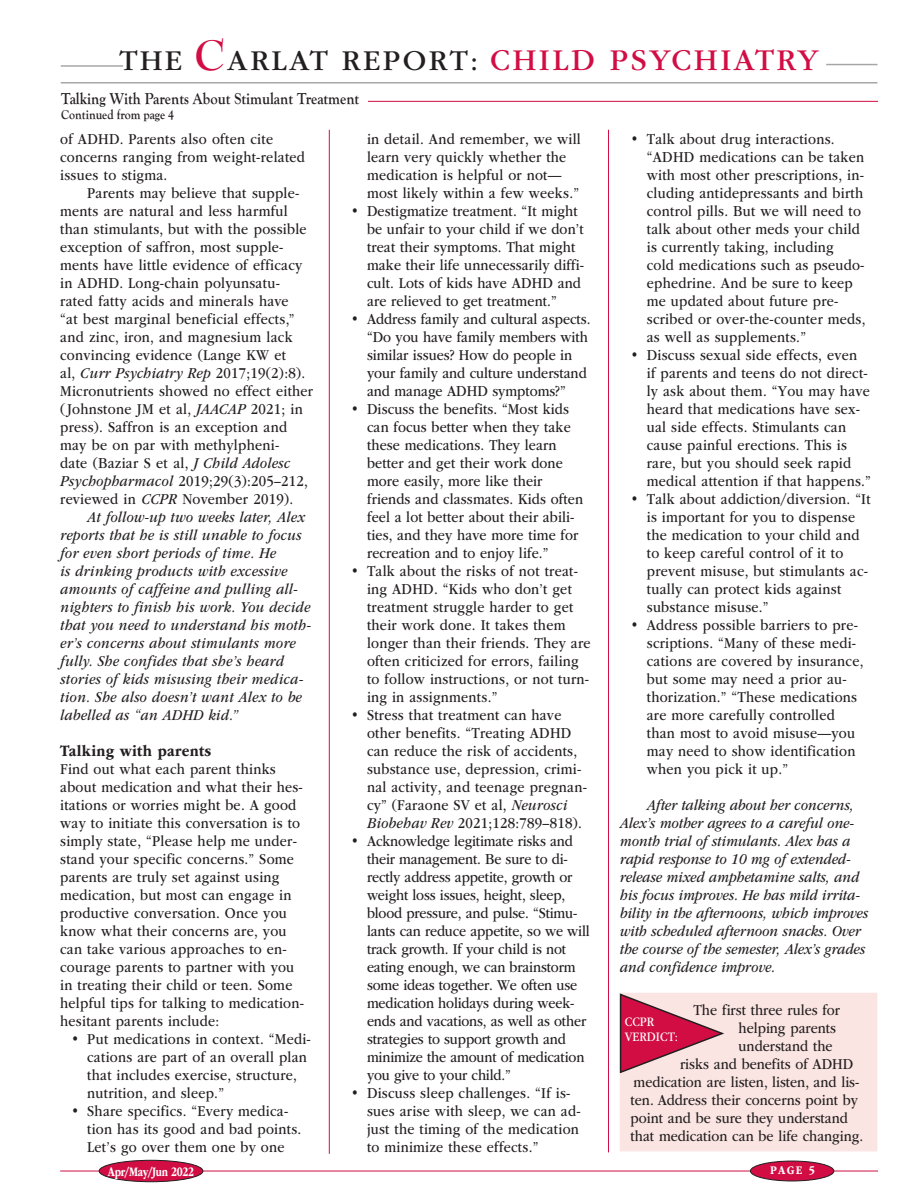
<style>
.page{position:relative;width:918px;height:1188px;background:#fff}
.page>*{position:absolute;margin:0;border:0;box-sizing:border-box;transform-origin:0 0}
.t1{font:30px "ITC Garamond Std";letter-spacing:.075em;color:#231f20}
.t2{font:700 16.5px "Goudy Old Style T";color:#231f20;scale:.88 1}
.t3{font:700 16.5px "ITC Garamond Std";letter-spacing:.02em;color:#231f20;scale:.88 1}
.t4{font:15.75px/18px "ITC Garamond Std";letter-spacing:.02em;color:#231f20;scale:.88 1}
.t5{font:15.75px/18px "ITC Garamond Std";letter-spacing:-.01em;color:#231f20;scale:.88 1}
.t6{font:italic 15.75px/18px "ITC Garamond Std";letter-spacing:.02em;color:#231f20;scale:.88 1}
.t7{font:15.75px/18px "ITC Garamond Std";color:#231f20;scale:.88 1}
.t8{font:italic 15.75px/18px "ITC Garamond Std";color:#231f20;scale:.88 1}
.t9{font:700 13.5px "Goudy Old Style T";color:#231f20;scale:.88 1}
.t10{font:700 13.5px "ITC Garamond Std";letter-spacing:-.03em;color:#fff;scale:.75 1}
.t11{font:13.5px/15px "ITC Garamond Std";color:#fff;scale:.88 1}
.t12{font:700 12.15px "ITC Garamond Std";color:#fff;scale:.85 1}
.s1{font-family:"Bernhard Modern Std";font-weight:700;font-size:46.5px;color:#d20d44}
.s2{font-size:31.5px;color:#d20d44}
.s3{font-style:italic}
</style>
<div class="page">
<hr style="left:61px;top:82px;width:817px;height:2px;background:#231f20">
<hr style="left:60px;top:1171px;width:818px;height:1px;background:#d20d44">
<div style="left:750px;top:1161px;width:84px;height:20px;background:#d20d44;border-radius:50%"></div>
<div style="left:750px;top:1161px;width:84px;height:20px;border:1px solid #231f20;border-radius:50%"></div>
<div style="left:99px;top:1160px;width:104px;height:22px;background:#d20d44;border-radius:50%"></div>
<div style="left:99px;top:1160px;width:104px;height:22px;border:1px solid #231f20;border-radius:50%"></div>
<hr style="left:826px;top:64px;width:51px;height:1px;background:#231f20">
<hr style="left:61px;top:65px;width:62px;height:2px;background:#231f20">
<svg style="left:619px;top:993px;width:258px;height:158px;background:#f4cfd1"></svg>
<hr style="left:368px;top:101px;width:510px;height:1px;background:#d20d44">
<hr style="left:329px;top:130px;width:1px;height:1024px;background:#d20d44">
<hr style="left:608px;top:130px;width:1px;height:1022px;background:#d20d44">
<h1 class="t1" style="left:119px;top:44px;width:701px">THE <span class="s1">C</span>ARLAT REPORT: <span class="s2">CHILD PSYCHIATRY</span></h1>
<p class="t2" style="left:61px;top:89px;width:340px">Talking With Parents About Stimulant Treatment</p>
<p class="t9" style="left:61px;top:107px;width:130px">Continued from page 4</p>
<p class="t4" style="left:60px;top:130px;width:280px">of ADHD. Parents also often cite concerns ranging from weight-related issues to stigma.</p>
<p class="t4" style="left:60px;top:184px;width:289px;text-indent:27px">Parents may believe that supple&shy;ments are natural and less harmful than stimulants, but with the possible exception of saffron, most supple&shy;ments have little evidence of efficacy in ADHD. Long-chain polyunsatu&shy;rated fatty acids and minerals have<br>“at best marginal beneficial effects,” and zinc, iron, and magnesium lack convincing evidence (Lange KW et<br>al, <span class="s3">Curr Psychiatry Rep</span> 2017;19(2):8).<br>Micronutrients showed no effect either (Johnstone JM et al, <span class="s3">JAACAP</span> 2021; in press). Saffron is an exception and may be on par with methylpheni-<br>date (Baziar S et al, <span class="s3">J Child Adolesc Psychopharmacol</span> 2019;29(3):205–212, reviewed in <span class="s3">CCPR</span> November 2019).</p>
<p class="t6" style="left:60px;top:508px;width:286px;text-indent:27px">At follow-up two weeks later, Alex reports that he is still unable to focus for even short periods of time. He<br>is drinking products with excessive amounts of caffeine and pulling all&shy;nighters to finish his work. You decide that you need to understand his moth&shy;er’s concerns about stimulants more fully. She confides that she’s heard stories of kids misusing their medica&shy;tion. She also doesn’t want Alex to be labelled as “an ADHD kid.”</p>
<p class="t3" style="left:60px;top:741px;width:173px">Talking with parents</p>
<p class="t4" style="left:60px;top:760px;width:279px">Find out what each parent thinks about medication and what their hes&shy;itations or worries might be. A good way to initiate this conversation is to simply state, “Please help me under&shy;stand your specific concerns.” Some parents are truly set against using medication, but most can engage in productive conversation. Once you know what their concerns are, you can take various approaches to en&shy;courage parents to partner with you in treating their child or teen. Some helpful tips for talking to medication&shy;hesitant parents include:</p>
<p class="t4" style="left:87px;top:1030px;width:256px;text-indent:-16px">• Put medications in context. “Medi&shy;cations are part of an overall plan that includes exercise, structure, nutrition, and sleep.”</p>
<p class="t4" style="left:87px;top:1102px;width:245px;text-indent:-16px">• Share specifics. “Every medica&shy;tion has its good and bad points.<br>Let’s go over them one by one</p>
<p class="t4" style="left:367px;top:130px;width:244px">in detail. And remember, we will learn very quickly whether the medication is helpful or not— most likely within a few weeks.”</p>
<p class="t4" style="left:367px;top:202px;width:248px;text-indent:-16px">• Destigmatize treatment. “It might be unfair to your child if we don’t treat their symptoms. That might make their life unnecessarily diffi&shy;cult. Lots of kids have ADHD and are relieved to get treatment.”</p>
<p class="t7" style="left:367px;top:310px;width:256px;text-indent:-16px">• Address family and cultural aspects. “Do you have family members with similar issues? How do people in your family and culture understand and manage ADHD symptoms?”</p>
<p class="t4" style="left:367px;top:400px;width:247px;text-indent:-16px">• Discuss the benefits. “Most kids can focus better when they take these medications. They learn better and get their work done more easily, more like their friends and classmates. Kids often feel a lot better about their abili&shy;ties, and they have more time for recreation and to enjoy life.”</p>
<p class="t4" style="left:367px;top:562px;width:256px;text-indent:-16px">• Talk about the risks of not treat&shy;ing ADHD. “Kids who don’t get treatment struggle harder to get their work done. It takes them longer than their friends. They are often criticized for errors, failing to follow instructions, or not turn&shy;ing in assignments.”</p>
<p class="t4" style="left:367px;top:706px;width:251px;text-indent:-16px">• Stress that treatment can have other benefits. “Treating ADHD can reduce the risk of accidents, substance use, depression, crimi&shy;nal activity, and teenage pregnan&shy;cy” (Faraone SV et al, <span class="s3">Neurosci Biobehav Rev</span> 2021;128:789–818).</p>
<p class="t5" style="left:367px;top:832px;width:255px;text-indent:-16px">• Acknowledge legitimate risks and their management. Be sure to di&shy;rectly address appetite, growth or weight loss issues, height, sleep, blood pressure, and pulse. “Stimu&shy;lants can reduce appetite, so we will track growth. If your child is not eating enough, we can brainstorm some ideas together. We often use medication holidays during week&shy;ends and vacations, as well as other strategies to support growth and minimize the amount of medication you give to your child.”</p>
<p class="t4" style="left:367px;top:1084px;width:244px;text-indent:-16px">• Discuss sleep challenges. “If is&shy;sues arise with sleep, we can ad&shy;just the timing of the medication to minimize these effects.”</p>
<p class="t4" style="left:647px;top:130px;width:250px;text-indent:-16px">• Talk about drug interactions. “ADHD medications can be taken with most other prescriptions, in&shy;cluding antidepressants and birth control pills. But we will need to talk about other meds your child is currently taking, including<br>cold medications such as pseudo&shy;ephedrine. And be sure to keep me updated about future pre&shy;scribed or over-the-counter meds, as well as supplements.”</p>
<p class="t4" style="left:647px;top:346px;width:256px;text-indent:-16px">• Discuss sexual side effects, even<br>if parents and teens do not direct&shy;ly ask about them. “You may have heard that medications have sex&shy;ual side effects. Stimulants can cause painful erections. This is rare, but you should seek rapid medical attention if that happens.”</p>
<p class="t4" style="left:647px;top:490px;width:256px;text-indent:-16px">• Talk about addiction/diversion. “It is important for you to dispense the medication to your child and to keep careful control of it to prevent misuse, but stimulants ac&shy;tually can protect kids against substance misuse.”</p>
<p class="t4" style="left:647px;top:616px;width:248px;text-indent:-16px">• Address possible barriers to pre&shy;scriptions. “Many of these medi&shy;cations are covered by insurance, but some may need a prior au&shy;thorization.” “These medications are more carefully controlled than most to avoid misuse—you may need to show identification when you pick it up.”</p>
<p class="t8" style="left:620px;top:796px;width:284px;text-indent:27px">After talking about her concerns, Alex’s mother agrees to a careful one&shy;month trial of stimulants. Alex has a rapid response to 10 mg of extended&shy;release mixed amphetamine salts, and his focus improves. He has mild irrita&shy;bility in the afternoons, which improves with scheduled afternoon snacks. Over the course of the semester, Alex’s grades and confidence improve.</p>
<p class="t7" style="left:694px;top:1001px;width:168px">The first three rules for</p>
<p class="t7" style="left:739px;top:1019px;width:112px">helping parents</p>
<p class="t7" style="left:739px;top:1037px;width:108px">understand the</p>
<p class="t7" style="left:680px;top:1055px;width:198px">risks and benefits of ADHD</p>
<p class="t7" style="left:634px;top:1073px;width:258px">medication are listen, listen, and lis-</p>
<p class="t7" style="left:631px;top:1091px;width:260px">ten. Address their concerns point by</p>
<p class="t7" style="left:631px;top:1109px;width:248px">point and be sure they understand</p>
<p class="t7" style="left:631px;top:1127px;width:266px">that medication can be life changing.</p>
<p class="t11" style="left:625px;top:1015px;width:62px">CCPR<br>VERDICT:</p>
<p class="t10" style="left:108px;top:1164px;width:117px">Apr/May/Jun 2022</p>
<p class="t12" style="left:770px;top:1164px;width:54px">PAGE 5</p>
</div>
